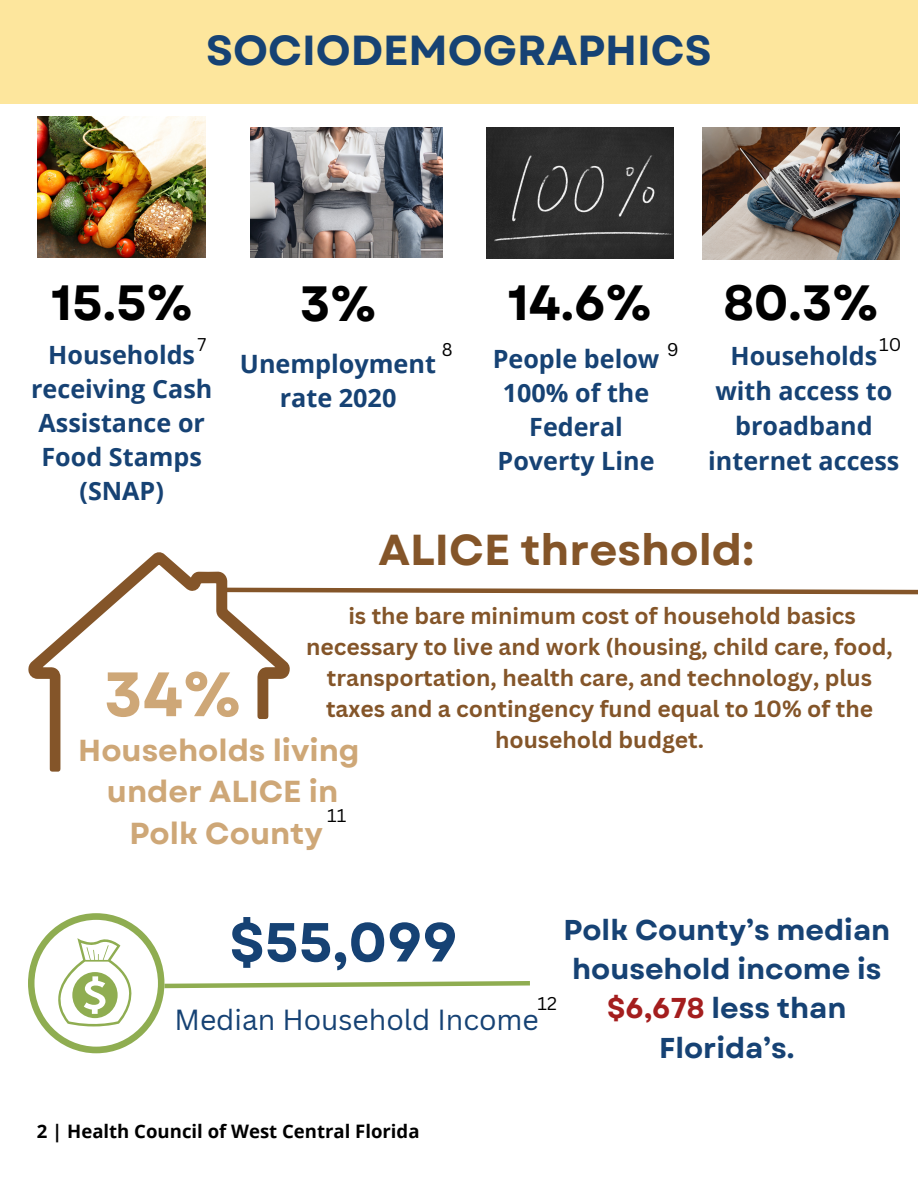
<style>
.page{position:relative;width:918px;height:1188px;background:#fff}
.page>*{position:absolute;margin:0;border:0;box-sizing:border-box;transform-origin:0 0}
.t1{font:700 62.55px "Garet";color:#cea777}
.t2{font:700 54.9px "Garet";color:#164274}
.t3{font:700 49.5px "Garet";color:#000}
.t4{font:700 43.35px "Garet";color:#845529}
.t5{font:700 42px "Garet";color:#164274}
.t6{font:700 30.3px/41.7px "Garet";color:#cea777;text-align:center}
.t7{font:700 28.65px/39.3px "Garet";color:#164274;text-align:center}
.t8{font:28.35px "Canva Sans";color:#164274}
.t9{font:700 25.2px/33.9px "Open Sans";color:#164274;text-align:center}
.t10{font:700 22.8px/31px "Canva Sans";color:#845529;text-align:center}
.t11{font:700 18.6px "Open Sans";color:#000}
.t12{font:18px "Canva Sans";color:#000}
.s1{color:#a41e1e}
</style>
<div class="page">
<div style="left:0;top:0;width:918px;height:104px;background:#fde69d"></div>
<img style="left:37px;top:116px;width:169px;height:142px">
<img style="left:250px;top:127px;width:193px;height:131px">
<img style="left:487px;top:127px;width:186px;height:132px">
<img style="left:702px;top:127px;width:197px;height:132px">
<svg style="left:290px;top:587px;width:628px;height:8px"></svg>
<svg style="left:28px;top:552px;width:262px;height:220px"></svg>
<svg style="left:28px;top:913px;width:502px;height:140px"></svg>
<h1 class="t5" style="left:206px;top:20px;width:507px">SOCIODEMOGRAPHICS</h1>
<p class="t3" style="left:51px;top:267px;width:143px">15.5%</p>
<p class="t9" style="left:48px;top:338px;width:148px">Households</p>
<p class="t12" style="left:198px;top:331px;width:10px">7</p>
<p class="t9" style="left:31px;top:372px;width:183px">receiving Cash<br>Assistance or<br>Food Stamps (SNAP)</p>
<p class="t3" style="left:300px;top:268px;width:78px">3%</p>
<p class="t9" style="left:240px;top:346px;width:198px">Unemployment rate 2020</p>
<p class="t12" style="left:442px;top:337px;width:12px">8</p>
<p class="t3" style="left:508px;top:267px;width:145px">14.6%</p>
<p class="t9" style="left:493px;top:341px;width:168px">People below</p>
<p class="t12" style="left:667px;top:337px;width:13px">9</p>
<p class="t9" style="left:498px;top:375px;width:158px">100% of the<br>Federal<br>Poverty Line</p>
<p class="t3" style="left:723px;top:267px;width:157px">80.3%</p>
<p class="t9" style="left:730px;top:338px;width:148px">Households</p>
<p class="t12" style="left:879px;top:331px;width:24px">10</p>
<p class="t9" style="left:708px;top:373px;width:193px;line-height:34.8px">with access to broadband internet access</p>
<h1 class="t4" style="left:378px;top:519px;width:377px">ALICE threshold:</h1>
<p class="t10" style="left:306px;top:600px;width:588px">is the bare minimum cost of household basics necessary to live and work (housing, child care, food, transportation, health care, and technology, plus taxes and a contingency fund equal to 10% of the household budget.</p>
<p class="t1" style="left:104px;top:649px;width:139px">34%</p>
<p class="t6" style="left:78px;top:729px;width:283px">Households living under ALICE in</p>
<p class="t12" style="left:327px;top:802px;width:21px">11</p>
<p class="t6" style="left:129px;top:813px;width:195px">Polk County</p>
<p class="t2" style="left:230px;top:903px;width:229px">$55,099</p>
<p class="t8" style="left:174px;top:1000px;width:366px">Median Household Income</p>
<p class="t12" style="left:537px;top:990px;width:21px">12</p>
<p class="t7" style="left:563px;top:910px;width:328px">Polk County’s median household income is <span class="s1">$6,678</span> less than<br>Florida’s.</p>
<p class="t11" style="left:37px;top:1118px;width:384px">2 | Health Council of West Central Florida</p>
</div>
